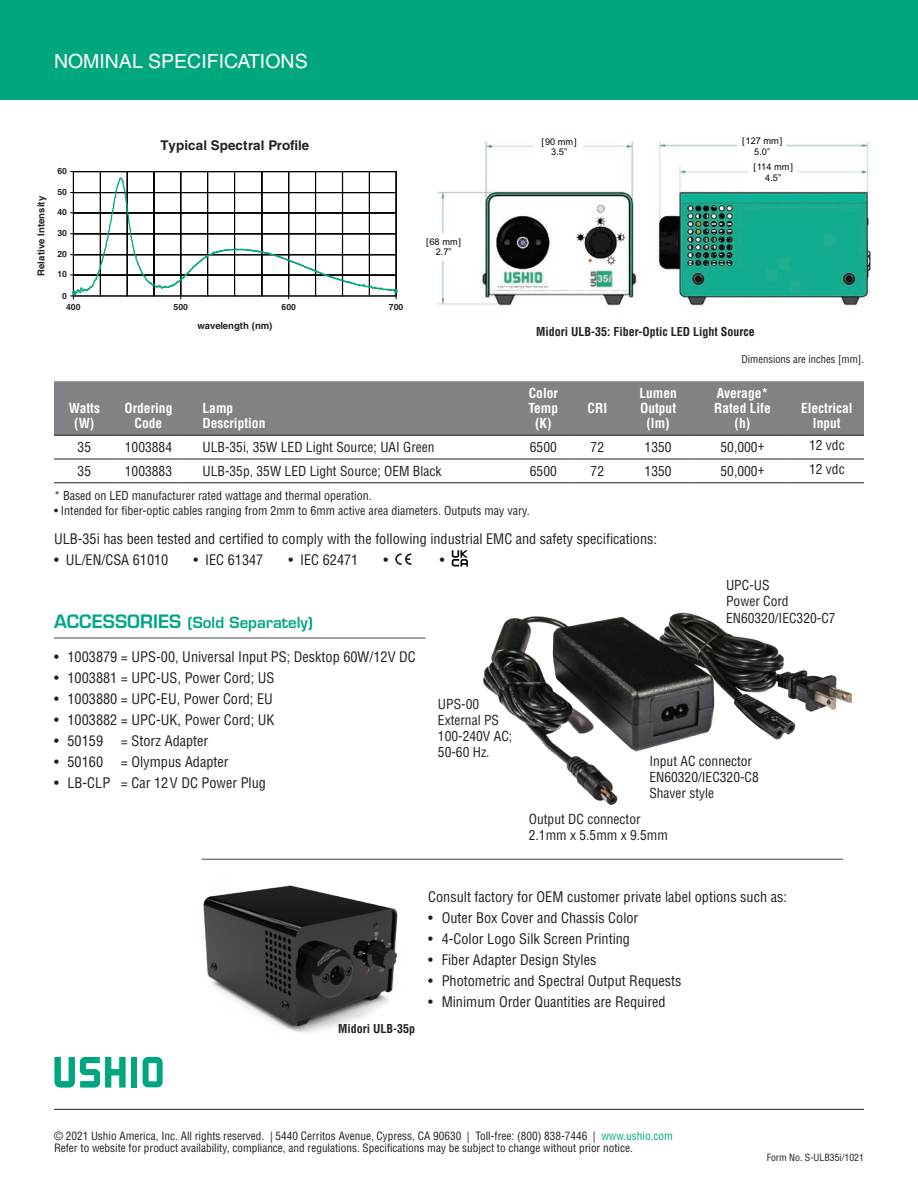
<style>
.page{position:relative;width:918px;height:1188px;background:#fff}
.page>*{position:absolute;margin:0;border:0;box-sizing:border-box;transform-origin:0 0}
.t1{font:19.5px "Helvetica LT Std";color:#fff}
.t2{font:600 15px "Eurostile LT Std";color:#00a786}
.t3{font:condensed 14.25px "Helvetica LT Std";color:#231f20}
.t4{font:condensed 13.5px/16.2px "Helvetica LT Std";color:#231f20}
.t5{font:700 condensed 13.5px "Helvetica LT Std";color:#fff}
.t6{font:700 13.35px "Helvetica LT Std";color:#231f20}
.t7{font:condensed 12px "Helvetica LT Std";color:#231f20}
.t8{font:700 condensed 12px "Helvetica LT Std";color:#231f20}
.t9{font:condensed 11.25px/12px "Helvetica LT Std";color:#231f20}
.t10{font:condensed 10.5px "Helvetica LT Std";color:#231f20}
.t11{font:condensed 9.75px "Helvetica LT Std";color:#231f20}
.t12{font:700 9.6px "Helvetica LT Std";color:#231f20}
.t13{font:9.15px/10.4px "Arial";color:#040503;text-align:center}
.t14{font:700 8.55px "Helvetica LT Std";color:#231f20}
.s1{font-size:18px}
.s2{color:#00a77e}
</style>
<div class="page">
<svg style="left:395px;top:553px;width:16px;height:12px"></svg>
<svg style="left:452px;top:550px;width:16px;height:16px"></svg>
<svg style="left:70px;top:171px;width:328px;height:128px"></svg>
<hr style="left:54px;top:637px;width:372px;height:2px;background:#57585a">
<div style="left:54px;top:381px;width:810px;height:54px;background:#808285"></div>
<hr style="left:54px;top:435px;width:61px;height:1px;background:#231f20">
<hr style="left:115px;top:435px;width:67px;height:1px;background:#231f20">
<hr style="left:182px;top:435px;width:331px;height:1px;background:#231f20">
<hr style="left:513px;top:435px;width:61px;height:1px;background:#231f20">
<hr style="left:574px;top:435px;width:47px;height:1px;background:#231f20">
<hr style="left:621px;top:435px;width:74px;height:1px;background:#231f20">
<hr style="left:695px;top:435px;width:95px;height:1px;background:#231f20">
<hr style="left:790px;top:435px;width:74px;height:1px;background:#231f20">
<hr style="left:54px;top:459px;width:61px;height:1px;background:#231f20">
<hr style="left:115px;top:459px;width:67px;height:1px;background:#231f20">
<hr style="left:182px;top:459px;width:331px;height:1px;background:#231f20">
<hr style="left:513px;top:459px;width:61px;height:1px;background:#231f20">
<hr style="left:574px;top:459px;width:47px;height:1px;background:#231f20">
<hr style="left:621px;top:459px;width:74px;height:1px;background:#231f20">
<hr style="left:695px;top:459px;width:95px;height:1px;background:#231f20">
<hr style="left:790px;top:459px;width:74px;height:1px;background:#231f20">
<hr style="left:54px;top:482px;width:61px;height:1px;background:#231f20">
<hr style="left:115px;top:482px;width:67px;height:1px;background:#231f20">
<hr style="left:182px;top:482px;width:331px;height:1px;background:#231f20">
<hr style="left:513px;top:482px;width:61px;height:1px;background:#231f20">
<hr style="left:574px;top:482px;width:47px;height:1px;background:#231f20">
<hr style="left:621px;top:482px;width:74px;height:1px;background:#231f20">
<hr style="left:695px;top:482px;width:95px;height:1px;background:#231f20">
<hr style="left:790px;top:482px;width:74px;height:1px;background:#231f20">
<img style="left:483px;top:612px;width:370px;height:193px">
<hr style="left:202px;top:859px;width:641px;height:1px;background:#57585a">
<img style="left:203px;top:885px;width:195px;height:148px">
<hr style="left:54px;top:1109px;width:810px;height:1px;background:#231f20">
<svg style="left:143px;top:1057px;width:20px;height:30px"></svg>
<div style="left:131px;top:1057px;width:6px;height:30px;background:#00a77e"></div>
<svg style="left:55px;top:1057px;width:70px;height:30px"></svg>
<img style="left:437px;top:141px;width:200px;height:165px">
<div style="left:534px;top:133px;width:48px;height:24px;background:#fff"></div>
<div style="left:418px;top:234px;width:49px;height:27px;background:#fff"></div>
<img style="left:657px;top:140px;width:214px;height:166px">
<div style="left:737px;top:133px;width:48px;height:23px;background:#fff"></div>
<div style="left:748px;top:159px;width:48px;height:24px;background:#fff"></div>
<div style="left:0;top:0;width:918px;height:100px;background:#00a77e"></div>
<p class="t1" style="left:54px;top:50px;width:255px">NOMINAL SPECIFICATIONS</p>
<p class="t12" style="left:35px;top:276px;width:81px;rotate:-90deg">Relative Intensity</p>
<p class="t14" style="left:57px;top:166px;width:11px">60</p>
<p class="t14" style="left:57px;top:187px;width:11px">50</p>
<p class="t14" style="left:57px;top:207px;width:11px">40</p>
<p class="t14" style="left:57px;top:228px;width:11px">30</p>
<p class="t14" style="left:57px;top:249px;width:11px">20</p>
<p class="t14" style="left:57px;top:269px;width:11px">10</p>
<p class="t14" style="left:62px;top:291px;width:6px">0</p>
<p class="t6" style="left:161px;top:137px;width:150px">Typical Spectral Profile</p>
<p class="t14" style="left:66px;top:302px;width:16px">400</p>
<p class="t14" style="left:174px;top:302px;width:16px">500</p>
<p class="t14" style="left:282px;top:302px;width:16px">600</p>
<p class="t14" style="left:389px;top:302px;width:16px">700</p>
<p class="t12" style="left:198px;top:320px;width:76px">wavelength (nm)</p>
<p class="t13" style="left:426px;top:237px;width:37px">[68 mm]<br>2.7”</p>
<p class="t5" style="left:69px;top:400px;width:33px">Watts</p>
<p class="t5" style="left:74px;top:415px;width:22px">(W)</p>
<p class="t5" style="left:125px;top:400px;width:49px">Ordering</p>
<p class="t5" style="left:135px;top:415px;width:29px">Code</p>
<p class="t5" style="left:202px;top:400px;width:32px">Lamp</p>
<p class="t5" style="left:202px;top:415px;width:64px">Description</p>
<p class="t13" style="left:542px;top:136px;width:37px">[90 mm]<br>3.5”</p>
<p class="t13" style="left:742px;top:136px;width:42px">[127 mm]<br>5.0”</p>
<p class="t13" style="left:753px;top:162px;width:41px">[114 mm]<br>4.5”</p>
<p class="t8" style="left:536px;top:324px;width:220px">Midori ULB-35: Fiber-Optic LED Light Source</p>
<p class="t10" style="left:742px;top:352px;width:124px">Dimensions are inches [mm].</p>
<p class="t5" style="left:529px;top:385px;width:31px">Color</p>
<p class="t5" style="left:639px;top:385px;width:39px">Lumen</p>
<p class="t5" style="left:717px;top:385px;width:53px">Average*</p>
<p class="t5" style="left:528px;top:400px;width:31px">Temp</p>
<p class="t5" style="left:535px;top:415px;width:18px">(K)</p>
<p class="t5" style="left:588px;top:400px;width:21px">CRI</p>
<p class="t5" style="left:640px;top:400px;width:38px">Output</p>
<p class="t5" style="left:647px;top:415px;width:25px">(lm)</p>
<p class="t5" style="left:714px;top:400px;width:58px">Rated Life</p>
<p class="t5" style="left:735px;top:415px;width:17px">(h)</p>
<p class="t5" style="left:801px;top:400px;width:53px">Electrical</p>
<p class="t5" style="left:813px;top:415px;width:29px">Input</p>
<p class="t4" style="left:78px;top:439px;width:15px">35</p>
<p class="t4" style="left:125px;top:439px;width:49px">1003884</p>
<p class="t4" style="left:202px;top:439px;width:234px">ULB-35i, 35W LED Light Source; UAI Green</p>
<p class="t4" style="left:530px;top:439px;width:28px">6500</p>
<p class="t4" style="left:591px;top:439px;width:15px">72</p>
<p class="t4" style="left:645px;top:439px;width:28px">1350</p>
<p class="t4" style="left:721px;top:439px;width:45px">50,000+</p>
<p class="t4" style="left:809px;top:437px;width:37px">12 vdc</p>
<p class="t4" style="left:78px;top:463px;width:15px">35</p>
<p class="t4" style="left:125px;top:463px;width:49px">1003883</p>
<p class="t4" style="left:202px;top:463px;width:240px">ULB-35p, 35W LED Light Source; OEM Black</p>
<p class="t4" style="left:530px;top:463px;width:28px">6500</p>
<p class="t4" style="left:591px;top:463px;width:15px">72</p>
<p class="t4" style="left:645px;top:463px;width:28px">1350</p>
<p class="t4" style="left:721px;top:463px;width:45px">50,000+</p>
<p class="t4" style="left:809px;top:461px;width:37px">12 vdc</p>
<p class="t7" style="left:54px;top:488px;width:319px">* Based on LED manufacturer rated wattage and thermal operation.</p>
<p class="t7" style="left:54px;top:503px;width:477px">• Intended for fiber-optic cables ranging from 2mm to 6mm active area diameters. Outputs may vary.</p>
<p class="t3" style="left:54px;top:530px;width:605px">ULB-35i has been tested and certified to comply with the following industrial EMC and safety specifications:</p>
<p class="t3" style="left:54px;top:551px;width:116px">• UL/EN/CSA 61010</p>
<p class="t3" style="left:193px;top:551px;width:72px">• IEC 61347</p>
<p class="t3" style="left:288px;top:551px;width:72px">• IEC 62471</p>
<p class="t3" style="left:383px;top:551px;width:6px">•</p>
<p class="t3" style="left:440px;top:551px;width:6px">•</p>
<p class="t2" style="left:54px;top:613px;width:261px"><span class="s1">ACCESSORIES</span> (Sold Separately)</p>
<p class="t3" style="left:54px;top:648px;width:363px">• 1003879 = UPS-00, Universal Input PS; Desktop 60W/12V DC</p>
<p class="t3" style="left:54px;top:669px;width:222px">• 1003881 = UPC-US, Power Cord; US</p>
<p class="t3" style="left:54px;top:690px;width:220px">• 1003880 = UPC-EU, Power Cord; EU</p>
<p class="t3" style="left:54px;top:711px;width:222px">• 1003882 = UPC-UK, Power Cord; UK</p>
<p class="t3" style="left:54px;top:732px;width:51px">• 50159</p>
<p class="t3" style="left:121px;top:732px;width:89px">= Storz Adapter</p>
<p class="t3" style="left:54px;top:753px;width:51px">• 50160</p>
<p class="t3" style="left:121px;top:753px;width:109px">= Olympus Adapter</p>
<p class="t3" style="left:54px;top:774px;width:214px">• LB-CLP = Car 12V DC Power Plug</p>
<p class="t4" style="left:726px;top:577px;width:45px">UPC-US</p>
<p class="t4" style="left:726px;top:593px;width:64px">Power Cord</p>
<p class="t4" style="left:726px;top:609px;width:111px">EN60320/IEC320-C7</p>
<p class="t4" style="left:438px;top:695px;width:43px">UPS-00</p>
<p class="t4" style="left:438px;top:712px;width:63px">External PS</p>
<p class="t4" style="left:438px;top:728px;width:76px">100-240V AC;</p>
<p class="t4" style="left:438px;top:744px;width:53px">50-60 Hz.</p>
<p class="t4" style="left:649px;top:753px;width:104px">Input AC connector</p>
<p class="t4" style="left:649px;top:769px;width:111px">EN60320/IEC320-C8<br>Shaver style</p>
<p class="t4" style="left:529px;top:811px;width:113px">Output DC connector</p>
<p class="t4" style="left:529px;top:827px;width:141px">2.1mm x 5.5mm x 9.5mm</p>
<p class="t8" style="left:338px;top:1021px;width:79px">Midori ULB-35p</p>
<p class="t3" style="left:428px;top:888px;width:360px">Consult factory for OEM customer private label options such as:</p>
<p class="t3" style="left:428px;top:909px;width:212px">• Outer Box Cover and Chassis Color</p>
<p class="t3" style="left:428px;top:930px;width:203px">• 4-Color Logo Silk Screen Printing</p>
<p class="t3" style="left:428px;top:951px;width:170px">• Fiber Adapter Design Styles</p>
<p class="t3" style="left:428px;top:972px;width:255px">• Photometric and Spectral Output Requests</p>
<p class="t3" style="left:428px;top:993px;width:239px">• Minimum Order Quantities are Required</p>
<p class="t9" style="left:54px;top:1130px;width:620px">© 2021 Ushio America, Inc. All rights reserved. | 5440 Cerritos Avenue, Cypress, CA 90630 | Toll-free: (800) 838-7446 | <span class="s2">www.ushio.com<br></span>Refer to website for product availability, compliance, and regulations. Specifications may be subject to change without prior notice.</p>
<p class="t11" style="left:767px;top:1152px;width:99px">Form No. S-ULB35i/1021</p>
</div>
